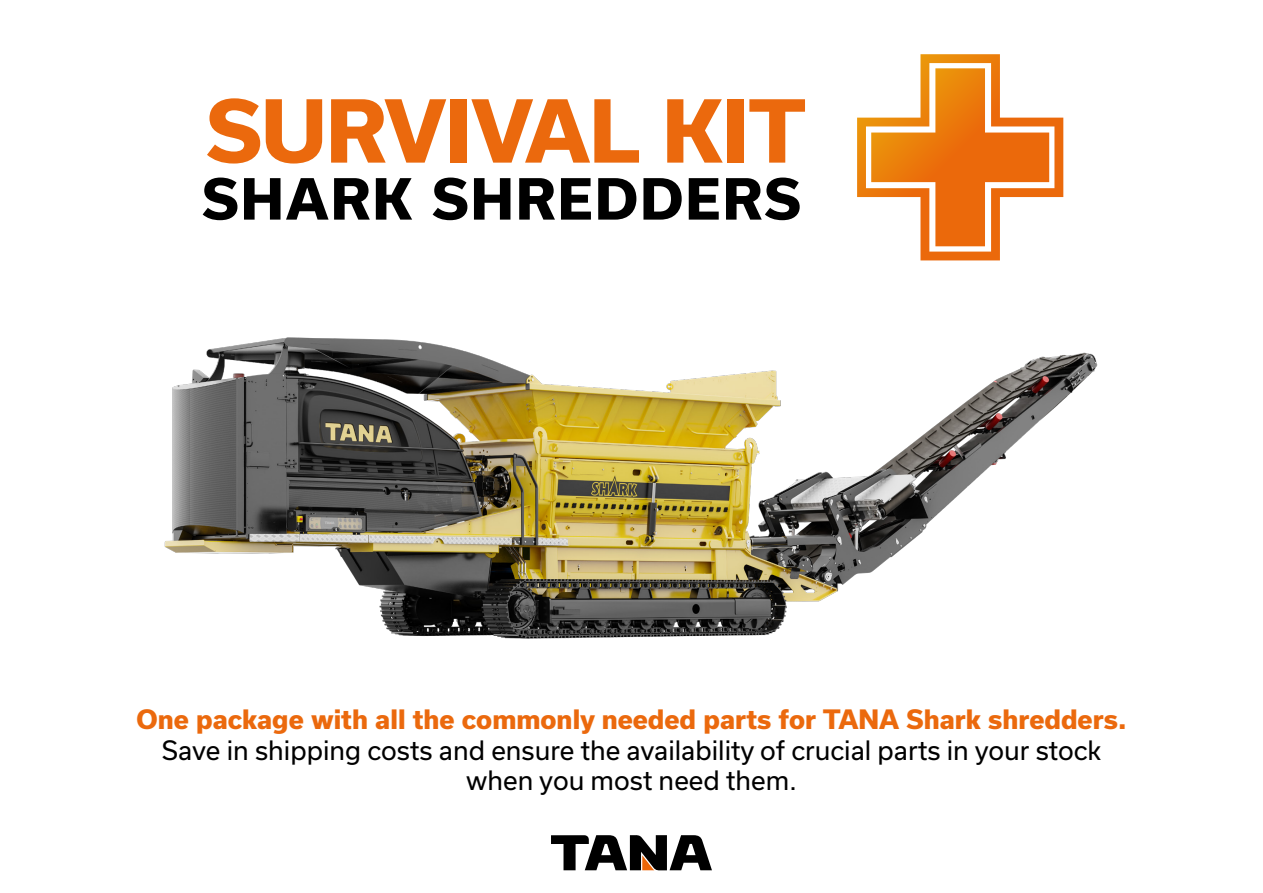
<style>
.page{position:relative;width:1263px;height:893px;background:#fff}
.page>*{position:absolute;margin:0;border:0;box-sizing:border-box;transform-origin:0 0}
.t1{font:800 82.5px "Usual";letter-spacing:-.01em;color:#eb690d}
.t2{font:800 54px "Usual";letter-spacing:.04em;color:#000}
.t3{font:25.5px "Usual";color:#000}
.t4{font:800 25.5px "Usual";color:#eb690d}
</style>
<div class="page">
<svg style="left:857px;top:54px;width:206px;height:82px"></svg>
<svg style="left:551px;top:835px;width:161px;height:35px"></svg>
<img style="left:164px;top:136px;width:934px;height:503px">
<p class="t1" style="left:206px;top:84px;width:601px">SURVIVAL KIT</p>
<p class="t2" style="left:202px;top:168px;width:600px">SHARK SHREDDERS</p>
<p class="t4" style="left:137px;top:705px;width:991px">One package with all the commonly needed parts for TANA Shark shredders.</p>
<p class="t3" style="left:162px;top:736px;width:941px">Save in shipping costs and ensure the availability of crucial parts in your stock</p>
<p class="t3" style="left:466px;top:766px;width:332px">when you most need them.</p>
</div>
